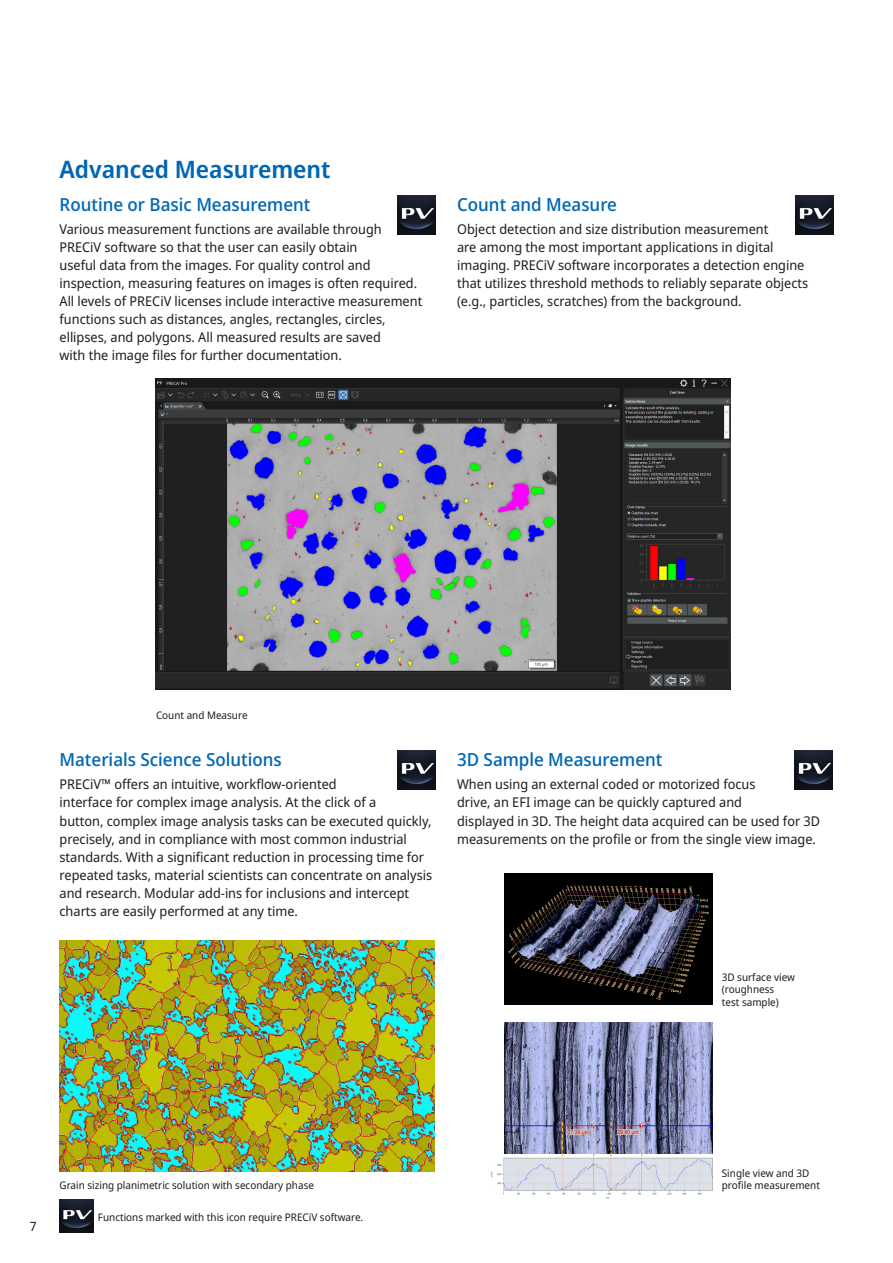
<style>
.page{position:relative;width:893px;height:1263px;background:#fff}
.page>*{position:absolute;margin:0;border:0;box-sizing:border-box;transform-origin:0 0}
.Title_16{font:600 24px "Noto Sans Display";color:#0167b4}
.Title_12{font:500 18px "Noto Sans Display";color:#0167b4}
.Text_9{font:13.5px/18px "Noto Sans Display";color:#231f20}
.t1{font:12.75px "Noto Sans Display";color:#231f20}
.Caption_7{font:10.5px/12.6px "Noto Sans Display";color:#231f20}
</style>
<div class="page">
<img style="left:156px;top:378px;width:574px;height:311px">
<img style="left:398px;top:196px;width:38px;height:38px">
<img style="left:795px;top:196px;width:38px;height:38px">
<img style="left:398px;top:751px;width:38px;height:38px">
<img style="left:794px;top:751px;width:39px;height:38px">
<img style="left:505px;top:873px;width:208px;height:131px">
<img style="left:491px;top:1156px;width:222px;height:43px">
<img style="left:505px;top:1023px;width:208px;height:130px">
<svg style="left:562px;top:1122px;width:1px;height:34px"></svg>
<svg style="left:610px;top:1122px;width:2px;height:34px"></svg>
<svg style="left:593px;top:1123px;width:1px;height:33px"></svg>
<svg style="left:641px;top:1123px;width:1px;height:33px"></svg>
<img style="left:60px;top:940px;width:374px;height:231px">
<img style="left:60px;top:1199px;width:33px;height:33px">
<p class="Title_16" style="left:60px;top:152px;width:273px">Advanced Measurement</p>
<p class="Title_12" style="left:60px;top:192px;width:252px">Routine or Basic Measurement</p>
<p class="Text_9" style="left:60px;top:221px;width:364px">Various measurement functions are available through PRECiV software so that the user can easily obtain<br>useful data from the images. For quality control and inspection, measuring features on images is often required.<br>All levels of PRECiV licenses include interactive measurement functions such as distances, angles, rectangles, circles, ellipses, and polygons. All measured results are saved<br>with the image files for further documentation.</p>
<p class="Title_12" style="left:457px;top:192px;width:161px">Count and Measure</p>
<p class="Text_9" style="left:457px;top:221px;width:353px">Object detection and size distribution measurement<br>are among the most important applications in digital imaging. PRECiV software incorporates a detection engine that utilizes threshold methods to reliably separate objects (e.g., particles, scratches) from the background.</p>
<p class="Caption_7" style="left:156px;top:709px;width:93px">Count and Measure</p>
<p class="Title_12" style="left:60px;top:747px;width:224px">Materials Science Solutions</p>
<p class="Text_9" style="left:60px;top:776px;width:374px">PRECiV™ offers an intuitive, workflow-oriented<br>interface for complex image analysis. At the click of a<br>button, complex image analysis tasks can be executed quickly, precisely, and in compliance with most common industrial standards. With a significant reduction in processing time for repeated tasks, material scientists can concentrate on analysis and research. Modular add-ins for inclusions and intercept charts are easily performed at any time.</p>
<p class="Title_12" style="left:457px;top:747px;width:207px">3D Sample Measurement</p>
<p class="Text_9" style="left:457px;top:776px;width:365px">When using an external coded or motorized focus<br>drive, an EFI image can be quickly captured and<br>displayed in 3D. The height data acquired can be used for 3D measurements on the profile or from the single view image.</p>
<p class="Caption_7" style="left:722px;top:971px;width:75px">3D surface view (roughness<br>test sample)</p>
<p class="t1" style="left:30px;top:1218px;width:8px">7</p>
<p class="Caption_7" style="left:60px;top:1179px;width:256px">Grain sizing planimetric solution with secondary phase</p>
<p class="Caption_7" style="left:98px;top:1211px;width:267px">Functions marked with this icon require PRECiV software.</p>
<p class="Caption_7" style="left:722px;top:1167px;width:100px">Single view and 3D profile measurement</p>
</div>
